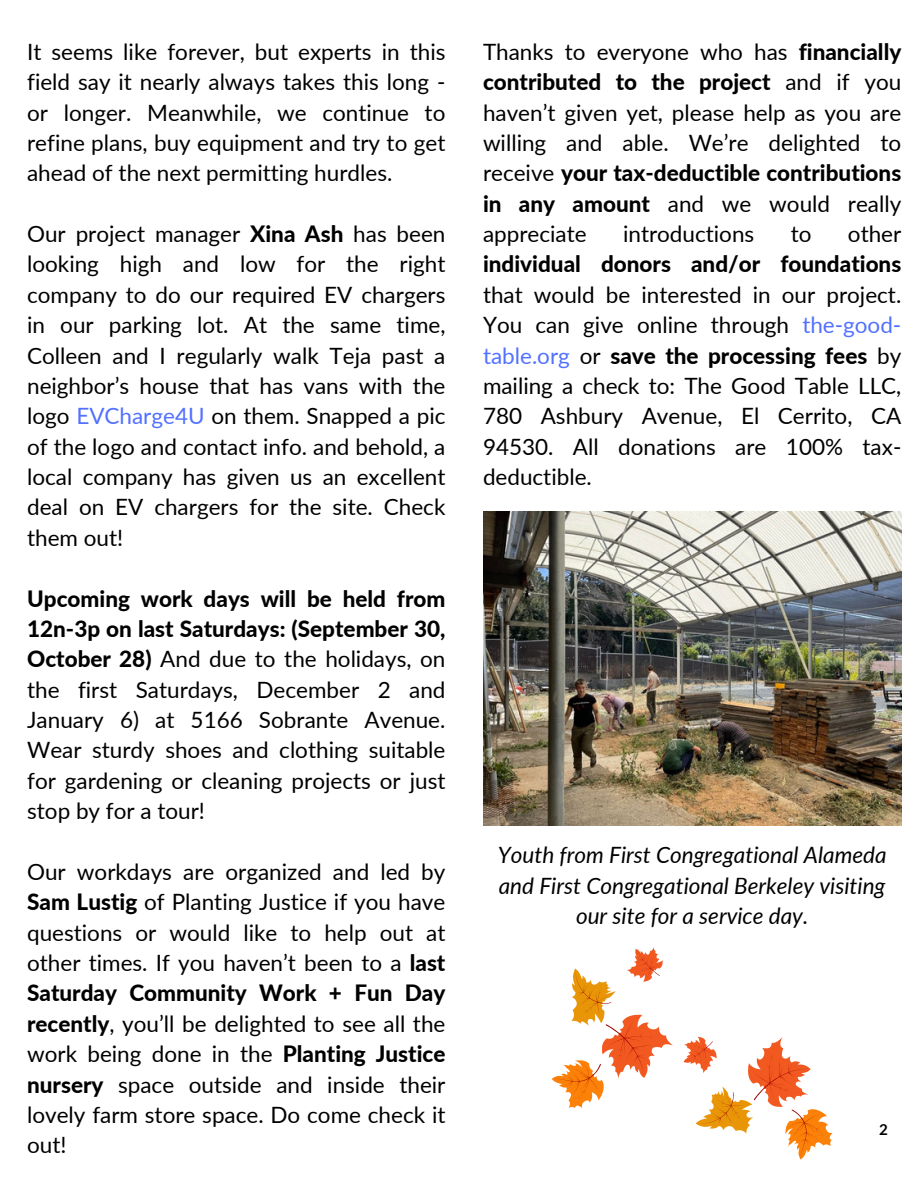
<style>
.page{position:relative;width:918px;height:1188px;background:#fff}
.page>*{position:absolute;margin:0;border:0;box-sizing:border-box;transform-origin:0 0}
.t1{font:22.5px/30.3px "Lato";color:#000;text-align:justify}
.t2{font:italic 22.5px/30.3px "Lato";color:#000;text-align:center}
.t3{font:700 15px "Lato";color:#000}
.s1{font-weight:800}
.s2{color:#5271ff}
</style>
<div class="page">
<img style="left:483px;top:512px;width:419px;height:314px">
<svg style="left:684px;top:1037px;width:149px;height:123px"></svg>
<svg style="left:552px;top:947px;width:121px;height:161px"></svg>
<p class="t1" style="left:27px;top:36px;width:420px">It seems like forever, but experts in this field say it nearly always takes this long - or longer. Meanwhile, we continue to refine plans, buy equipment and try to get ahead of the next permitting hurdles.</p>
<p class="t1" style="left:27px;top:218px;width:420px">Our project manager <span class="s1">Xina Ash</span> has been looking high and low for the right company to do our required EV chargers in our parking lot. At the same time, Colleen and I regularly walk Teja past a neighbor’s house that has vans with the logo <span class="s2">EVCharge4U</span> on them. Snapped a pic of the logo and contact info. and behold, a local company has given us an excellent deal on EV chargers for the site. Check them out!</p>
<p class="t1" style="left:27px;top:583px;width:420px"><span class="s1">Upcoming work days will be held from 12n-3p on last Saturdays: (September 30, October 28)</span> And due to the holidays, on the first Saturdays, December 2 and January 6) at 5166 Sobrante Avenue.<br>Wear sturdy shoes and clothing suitable for gardening or cleaning projects or just stop by for a tour!</p>
<p class="t1" style="left:27px;top:856px;width:420px">Our workdays are organized and led by <span class="s1">Sam Lustig</span> of Planting Justice if you have questions or would like to help out at other times. If you haven’t been to a <span class="s1">last Saturday Community Work + Fun Day recently</span>, you’ll be delighted to see all the work being done in the <span class="s1">Planting Justice nursery</span> space outside and inside their lovely farm store space. Do come check it out!</p>
<p class="t1" style="left:483px;top:36px;width:420px">Thanks to everyone who has <span class="s1">financially contributed to the project</span> and if you haven’t given yet, please help as you are willing and able. We’re delighted to receive <span class="s1">your tax-deductible contributions in any amount</span> and we would really appreciate</p>
<p class="t1" style="left:483px;top:218px;width:420px;text-indent:365px">other <span class="s1">individual donors and/or foundations </span>that would be interested in our project.<br>You can give online through <span class="s2">the-good&shy;table.org</span> or <span class="s1">save the processing fees</span> by mailing a check to: The Good Table LLC, 780 Ashbury Avenue, El Cerrito, CA 94530. All donations are 100% tax&shy;deductible.</p>
<p class="t1" style="left:623px;top:218px;width:133px">introductions</p>
<p class="t1" style="left:791px;top:218px;width:22px">to</p>
<p class="t2" style="left:498px;top:839px;width:390px">Youth from First Congregational Alameda and First Congregational Berkeley visiting our site for a service day.</p>
<p class="t3" style="left:879px;top:1120px;width:10px">2</p>
</div>
